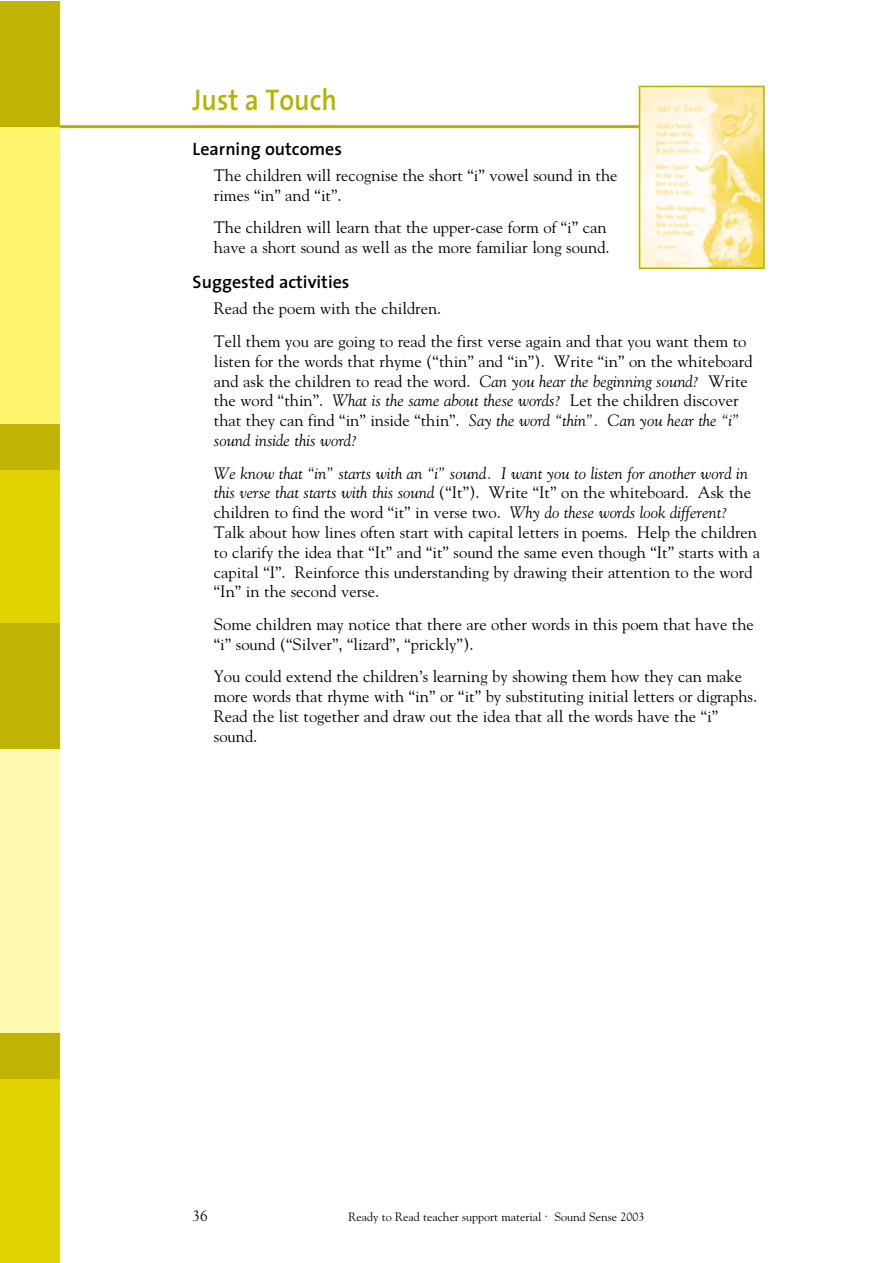
<style>
.page{position:relative;width:893px;height:1263px;background:#fff}
.page>*{position:absolute;margin:0;border:0;box-sizing:border-box;transform-origin:0 0}
.t1{font:700 30px "The Sans NZ Semi";color:#b3b300;scale:.9 1}
.t2{font:700 18px "The Sans NZ Semi";color:#000}
.t3{font:16.5px/19.8px "Goudy NZ";color:#000}
.t4{font:15px "Goudy NZ";color:#000}
.t5{font:12px "Goudy NZ";color:#000}
.s1{font-style:italic}
</style>
<div class="page">
<hr style="left:53px;top:125px;width:710px;height:3px;background:#b3b300">
<img style="left:642px;top:89px;width:120px;height:177px">
<div style="left:639px;top:86px;width:126px;height:183px;border:2px solid #b3b300"></div>
<div style="left:0;top:1px;width:59px;height:126px;background:#c0b301"></div>
<div style="left:0;top:748px;width:59px;height:285px;background:#fff8ae"></div>
<div style="left:0;top:1078px;width:59px;height:185px;background:#e1d201"></div>
<div style="left:0;top:622px;width:59px;height:126px;background:#c0b301"></div>
<div style="left:0;top:127px;width:59px;height:297px;background:#fff46d"></div>
<div style="left:0;top:469px;width:59px;height:153px;background:#e1d201"></div>
<div style="left:0;top:1033px;width:59px;height:45px;background:#c0b301"></div>
<div style="left:0;top:424px;width:59px;height:45px;background:#c0b301"></div>
<h1 class="t1" style="left:193px;top:75px;width:162px">Just a Touch</h1>
<p class="t2" style="left:193px;top:134px;width:151px">Learning outcomes</p>
<p class="t3" style="left:214px;top:165px;width:405px">The children will recognise the short “i” vowel sound in the rimes “in” and “it”.</p>
<p class="t3" style="left:214px;top:217px;width:397px">The children will learn that the upper-case form of “i” can have a short sound as well as the more familiar long sound.</p>
<p class="t2" style="left:193px;top:267px;width:158px">Suggested activities</p>
<p class="t3" style="left:214px;top:292px;width:534px;line-height:32.5px">Read the poem with the children.<br>Tell them you are going to read the first verse again and that you want them to</p>
<p class="t3" style="left:214px;top:351px;width:540px">listen for the words that rhyme (“thin” and “in”). Write “in” on the whiteboard and ask the children to read the word. <span class="s1">Can you hear the beginning sound?</span> Write the word “thin”. <span class="s1">What is the same about these words?</span> Let the children discover that they can find “in” inside “thin”. <span class="s1">Say the word “thin”. Can you hear the “i” sound inside this word?</span></p>
<p class="t3" style="left:214px;top:462px;width:548px"><span class="s1">We know that “in” starts with an “i” sound. I want you to listen for another word in this verse that starts with this sound</span> (“It”). Write “It” on the whiteboard. Ask the children to find the word “it” in verse two. <span class="s1">Why do these words look different?<br></span>Talk about how lines often start with capital letters in poems. Help the children to clarify the idea that “It” and “it” sound the same even though “It” starts with a capital “I”. Reinforce this understanding by drawing their attention to the word “In” in the second verse.</p>
<p class="t3" style="left:214px;top:614px;width:541px">Some children may notice that there are other words in this poem that have the “i” sound (“Silver”, “lizard”, “prickly”).</p>
<p class="t3" style="left:214px;top:666px;width:545px">You could extend the children’s learning by showing them how they can make more words that rhyme with “in” or “it” by substituting initial letters or digraphs.<br>Read the list together and draw out the idea that all the words have the “i” sound.</p>
<p class="t4" style="left:193px;top:1206px;width:16px">36</p>
<p class="t5" style="left:554px;top:1209px;width:91px">Sound Sense 2003</p>
<p class="t5" style="left:348px;top:1209px;width:201px">Ready to Read teacher support material .</p>
</div>
